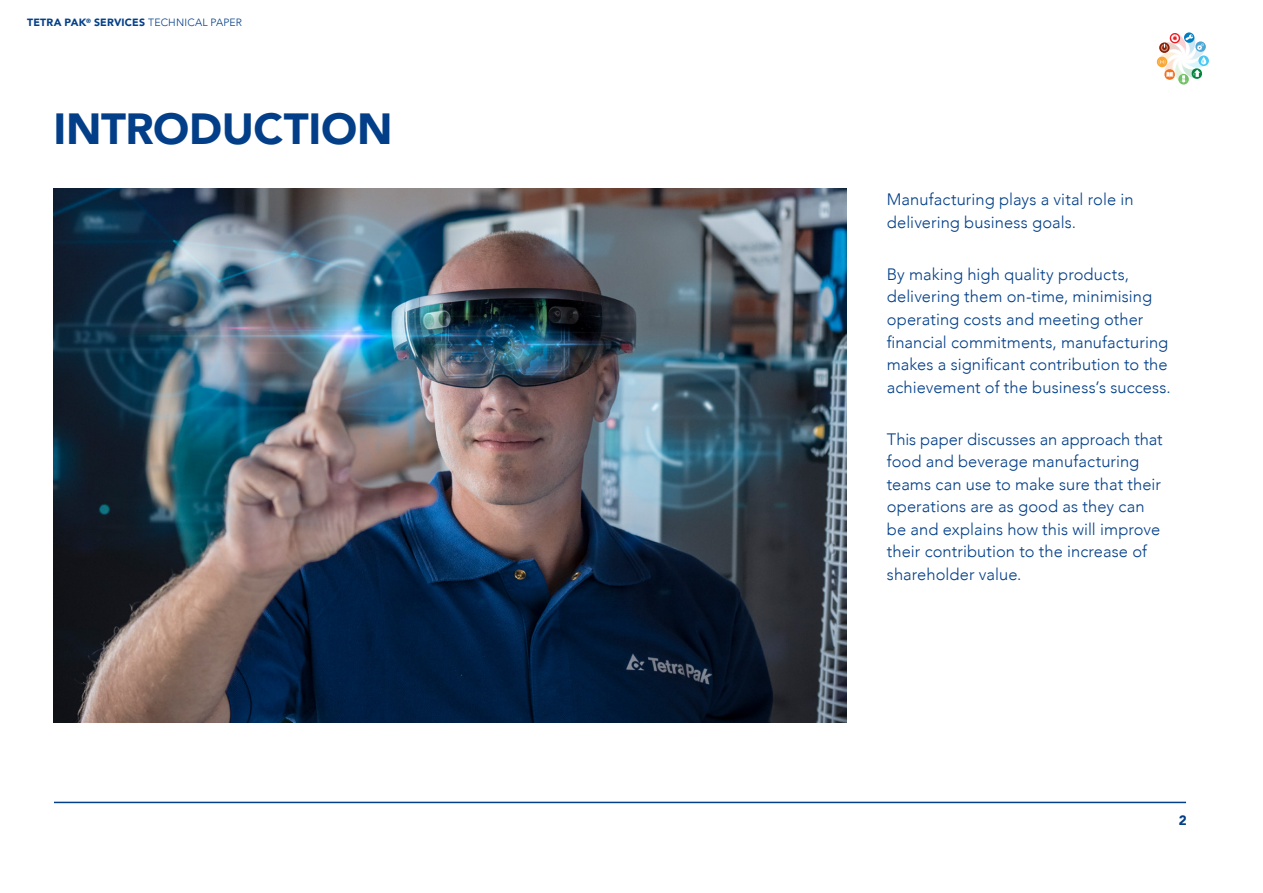
<style>
.page{position:relative;width:1263px;height:893px;background:#fff}
.page>*{position:absolute;margin:0;border:0;box-sizing:border-box;transform-origin:0 0}
.t1{font:900 43.5px "Avenir";letter-spacing:-.01em;color:#023f88}
.t2{font:300 16.5px/22.5px "Avenir";letter-spacing:.005em;color:#023f88}
.t3{font:900 13.5px "Avenir";color:#023f88}
.t4{font:900 10.5px "Avenir";letter-spacing:.015em;color:#023f88}
.s1{font-weight:300}
</style>
<div class="page">
<svg style="left:1157px;top:33px;width:51px;height:51px"></svg>
<svg style="left:1172px;top:47px;width:22px;height:22px"></svg>
<hr style="left:54px;top:802px;width:1132px;height:1px;background:#023f88">
<img style="left:53px;top:189px;width:793px;height:534px">
<p class="t4" style="left:27px;top:14px;width:216px">TETRA PAK<sup>®</sup> SERVICES <span class="s1">TECHNICAL PAPER</span></p>
<h1 class="t1" style="left:53px;top:92px;width:341px">INTRODUCTION</h1>
<p class="t2" style="left:887px;top:188px;width:248px">Manufacturing plays a vital role in delivering business goals.</p>
<p class="t2" style="left:887px;top:263px;width:285px">By making high quality products, delivering them on-time, minimising operating costs and meeting other financial commitments, manufacturing makes a significant contribution to the achievement of the business’s success.</p>
<p class="t2" style="left:887px;top:428px;width:277px">This paper discusses an approach that food and beverage manufacturing teams can use to make sure that their operations are as good as they can be and explains how this will improve their contribution to the increase of shareholder value.</p>
<p class="t3" style="left:1179px;top:809px;width:9px">2</p>
</div>
